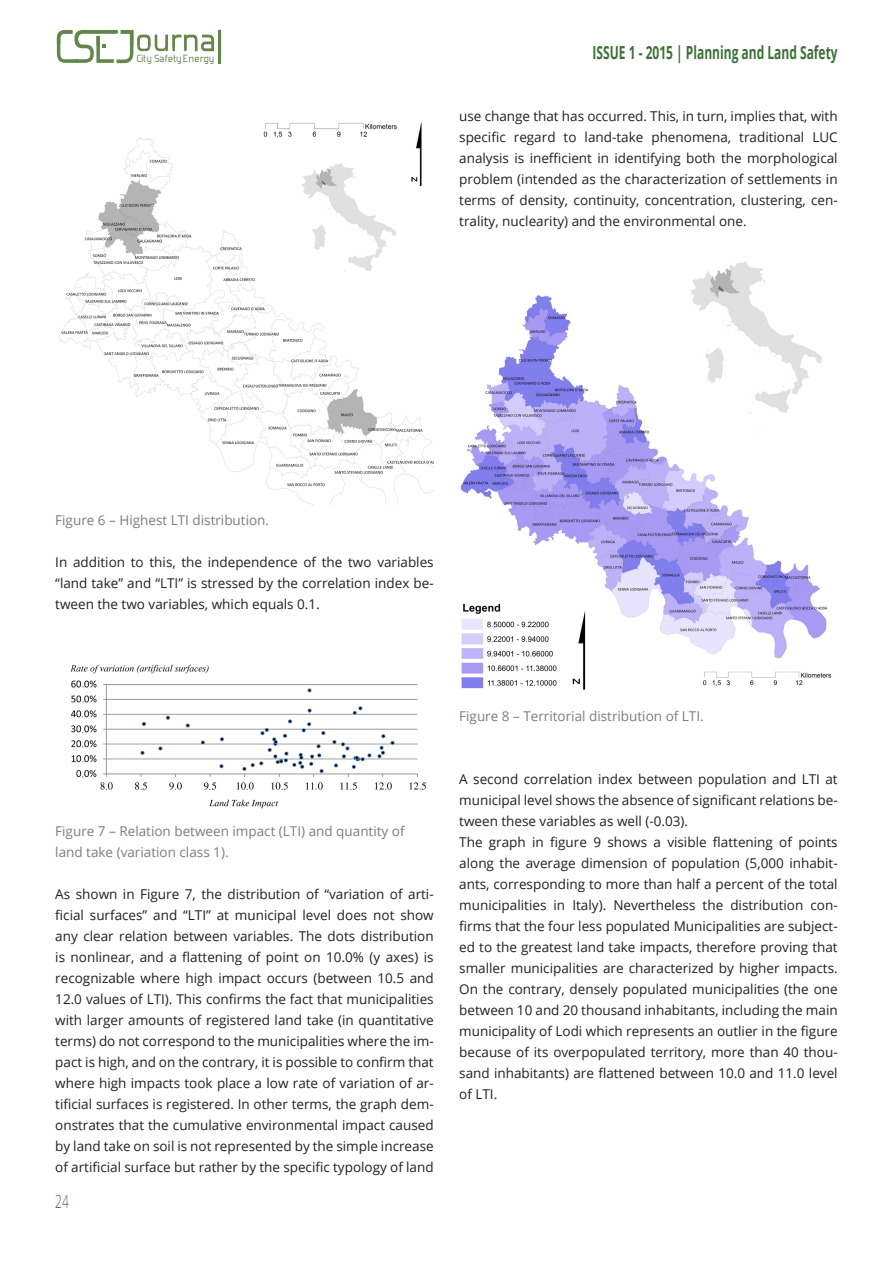
<style>
.page{position:relative;width:893px;height:1263px;background:#fff}
.page>*{position:absolute;margin:0;border:0;box-sizing:border-box;transform-origin:0 0}
.t1{font:700 18px "Open Sans";color:#397036;scale:.67 1}
.t2{font:300 18px "Open Sans";color:#397036;scale:.67 1}
.t3{font:13.5px/21px "Open Sans";color:#231f20;text-align:justify}
.t4{font:13.5px/21px "Open Sans";color:#7b7d82}
.t5{font:12.3px "Forgotten Futurist";letter-spacing:.045em;color:#63874b}
</style>
<div class="page">
<svg style="left:57px;top:30px;width:164px;height:33px"></svg>
<img style="left:59px;top:121px;width:375px;height:383px">
<img style="left:70px;top:664px;width:356px;height:145px">
<img style="left:460px;top:261px;width:372px;height:429px">
<p class="t5" style="left:137px;top:54px;width:79px">City Safety Energy</p>
<h1 class="t1" style="left:593px;top:40px;width:367px">ISSUE 1 - 2015 | Planning and Land Safety</h1>
<p class="t3" style="left:459px;top:105px;width:380px">use change that has occurred. This, in turn, implies that, with specific regard to land-take phenomena, traditional LUC analysis is inefficient in identifying both the morphological problem (intended as the characterization of settlements in terms of density, continuity, concentration, clustering, cen&shy;trality, nuclearity) and the environmental one.</p>
<p class="t4" style="left:55px;top:510px;width:215px">Figure 6 – Highest LTI distribution.</p>
<p class="t3" style="left:55px;top:552px;width:380px">In addition to this, the independence of the two variables “land take” and “LTI” is stressed by the correlation index be&shy;tween the two variables, which equals 0.1.</p>
<p class="t4" style="left:55px;top:820px;width:351px">Figure 7 – Relation between impact (LTI) and quantity of land take (variation class 1).</p>
<p class="t3" style="left:55px;top:883px;width:380px">As shown in Figure 7, the distribution of “variation of arti&shy;ficial surfaces” and “LTI” at municipal level does not show any clear relation between variables. The dots distribution is nonlinear, and a flattening of point on 10.0% (y axes) is recognizable where high impact occurs (between 10.5 and 12.0 values of LTI). This confirms the fact that municipalities with larger amounts of registered land take (in quantitative terms) do not correspond to the municipalities where the im&shy;pact is high, and on the contrary, it is possible to confirm that where high impacts took place a low rate of variation of ar&shy;tificial surfaces is registered. In other terms, the graph dem&shy;onstrates that the cumulative environmental impact caused by land take on soil is not represented by the simple increase of artificial surface but rather by the specific typology of land</p>
<h1 class="t2" style="left:55px;top:1189px;width:22px">24</h1>
<p class="t4" style="left:459px;top:705px;width:246px">Figure 8 – Territorial distribution of LTI.</p>
<p class="t3" style="left:459px;top:768px;width:380px;text-align:left">A second correlation index between population and LTI at municipal level shows the absence of significant relations be&shy;tween these variables as well (-0.03).<br>The graph in figure 9 shows a visible flattening of points along the average dimension of population (5,000 inhabit&shy;ants, corresponding to more than half a percent of the total municipalities in Italy). Nevertheless the distribution con&shy;firms that the four less populated Municipalities are subject&shy;ed to the greatest land take impacts, therefore proving that smaller municipalities are characterized by higher impacts.<br>On the contrary, densely populated municipalities (the one between 10 and 20 thousand inhabitants, including the main municipality of Lodi which represents an outlier in the figure because of its overpopulated territory, more than 40 thou&shy;sand inhabitants) are flattened between 10.0 and 11.0 level of LTI.</p>
</div>
